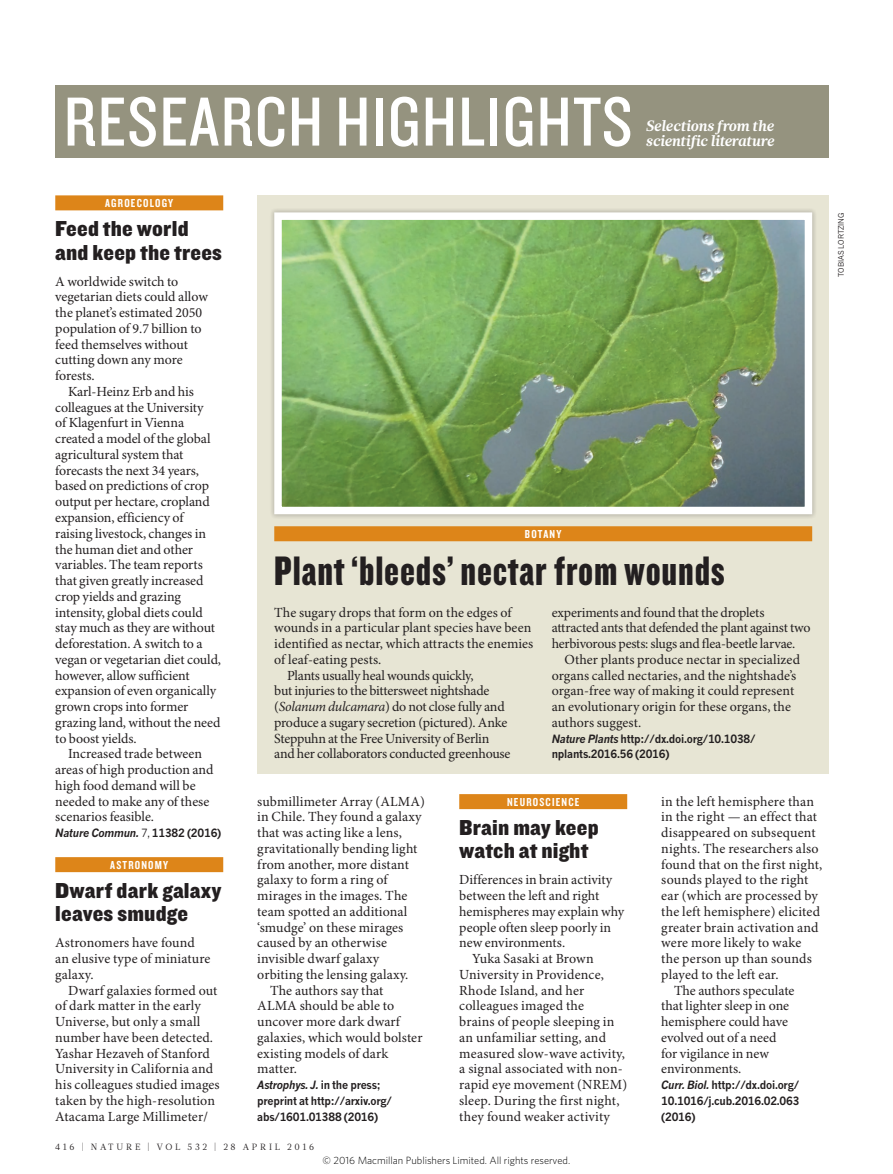
<style>
.page{position:relative;width:893px;height:1174px;background:#fff}
.page>*{position:absolute;margin:0;border:0;box-sizing:border-box;transform-origin:0 0}
.t1{font:72px "Knockout 29 Junior Ltweight";letter-spacing:.02em;color:#fff}
.BRIEFS_BOX_HEAD{font:42.75px "Knockout 69 Full Liteweight";letter-spacing:.02em;color:#231f20}
.RES_HIGH_HEAD_15{font:22.5px/23.7px "Knockout 71 Full Middlewt";letter-spacing:.01em;color:#231f20}
.t2{font:italic 700 15px/15px "Glosa Math";letter-spacing:-.005em;color:#fff}
.BODY_TEXT_R_L_INDENT{font:13.95px/15.8px "Minion Pro";color:#231f20}
.BODY_TEXT_R_L_1ST_PA{font:13.95px/15.8px "Minion Pro";color:#231f20}
.BODY_TEXT_R_L_INDENT-2{font:13.95px/15.8px "Minion Pro";letter-spacing:-.02em;color:#231f20}
.BRIEFS_SUBJECT_STRAP{font:12px "Knockout 49 Liteweight";letter-spacing:.1em;color:#fff}
.BRIEFS_PAPER{font:700 11.25px/15.8px "News Gothic MTOT";letter-spacing:-.02em;color:#231f20;scale:.95 1}
.BRIEFS_PAPER-2{font:italic 700 11.25px "News Gothic MTOT";letter-spacing:-.02em;color:#231f20;scale:.95 1}
.t3{font:300 10.5px "Whitney";color:#000}
.t4{font:9px "Glosa Math";letter-spacing:.3em;color:#231f20}
.PIC_CREDIT{font:7.5px "News Gothic MTOT";color:#231f20}
.s1{font-weight:400;font-style:normal}
.s2{font-style:normal}
.s3{font-style:italic}
</style>
<div class="page">
<div style="left:257px;top:195px;width:572px;height:579px;background:#e7e5d4"></div>
<div style="left:269px;top:208px;width:548px;height:311px;background:#d4d2c5"></div>
<img style="left:283px;top:221px;width:520px;height:284px">
<div style="left:274px;top:212px;width:538px;height:302px;border:8px solid #fff"></div>
<div style="left:274px;top:526px;width:538px;height:15px;background:#dd8519"></div>
<div style="left:55px;top:857px;width:168px;height:15px;background:#dd8519"></div>
<div style="left:55px;top:195px;width:168px;height:15px;background:#dd8519"></div>
<div style="left:459px;top:794px;width:168px;height:15px;background:#dd8519"></div>
<div style="left:55px;top:85px;width:774px;height:72px;background:#95937f"></div>
<h1 class="t1" style="left:64px;top:75px;width:570px">RESEARCH HIGHLIGHTS</h1>
<p class="t2" style="left:646px;top:118px;width:130px">Selections from the scientific literature</p>
<p class="BRIEFS_SUBJECT_STRAP" style="left:105px;top:195px;width:69px">AGROECOLOGY</p>
<p class="RES_HIGH_HEAD_15" style="left:55px;top:216px;width:168px">Feed the world and keep the trees</p>
<p class="BODY_TEXT_R_L_1ST_PA" style="left:55px;top:274px;width:154px">A worldwide switch to vegetarian diets could allow the planet’s estimated 2050 population of 9.7 billion to feed themselves without cutting down any more forests.</p>
<p class="BODY_TEXT_R_L_INDENT" style="left:55px;top:384px;width:167px;text-indent:13px">Karl-Heinz Erb and his colleagues at the University<br>of Klagenfurt in Vienna created a model of the global agricultural system that forecasts the next 34 years, based on predictions of crop output per hectare, cropland expansion, efficiency of raising livestock, changes in the human diet and other variables. The team reports that given greatly increased crop yields and grazing intensity, global diets could stay much as they are without deforestation. A switch to a vegan or vegetarian diet could, however, allow sufficient expansion of even organically grown crops into former grazing land, without the need to boost yields.</p>
<p class="BODY_TEXT_R_L_INDENT" style="left:55px;top:746px;width:160px;text-indent:13px">Increased trade between areas of high production and high food demand will be needed to make any of these scenarios feasible.</p>
<p class="BRIEFS_PAPER-2" style="left:55px;top:826px;width:176px">Nature Commun. <span class="s1">7,</span> <span class="s2">11382 (2016)</span></p>
<p class="BRIEFS_SUBJECT_STRAP" style="left:110px;top:857px;width:60px">ASTRONOMY</p>
<p class="RES_HIGH_HEAD_15" style="left:55px;top:877px;width:168px">Dwarf dark galaxy leaves smudge</p>
<p class="BODY_TEXT_R_L_1ST_PA" style="left:55px;top:935px;width:157px">Astronomers have found an elusive type of miniature galaxy.</p>
<p class="BODY_TEXT_R_L_INDENT" style="left:55px;top:983px;width:166px;text-indent:13px">Dwarf galaxies formed out of dark matter in the early<br>Universe, but only a small number have been detected.<br>Yashar Hezaveh of Stanford<br>University in California and his colleagues studied images taken by the high-resolution<br>Atacama Large Millimeter/</p>
<p class="BRIEFS_SUBJECT_STRAP" style="left:525px;top:526px;width:38px">BOTANY</p>
<p class="BRIEFS_BOX_HEAD" style="left:274px;top:544px;width:452px">Plant ‘bleeds’ nectar from wounds</p>
<p class="BODY_TEXT_R_L_1ST_PA" style="left:274px;top:605px;width:261px">The sugary drops that form on the edges of wounds in a particular plant species have been identified as nectar, which attracts the enemies of leaf-eating pests.</p>
<p class="BODY_TEXT_R_L_INDENT-2" style="left:274px;top:668px;width:238px;text-indent:13px">Plants usually heal wounds quickly,<br>but injuries to the bittersweet nightshade (<span class="s3">Solanum dulcamara</span>) do not close fully and produce a sugary secretion (pictured). Anke Steppuhn at the Free University of Berlin and her collaborators conducted greenhouse</p>
<p class="BODY_TEXT_R_L_INDENT" style="left:552px;top:605px;width:260px">experiments and found that the droplets attracted ants that defended the plant against two herbivorous pests: slugs and flea-beetle larvae.</p>
<p class="BODY_TEXT_R_L_INDENT" style="left:552px;top:652px;width:250px;text-indent:13px">Other plants produce nectar in specialized organs called nectaries, and the nightshade’s organ-free way of making it could represent an evolutionary origin for these organs, the authors suggest.</p>
<p class="BRIEFS_PAPER" style="left:552px;top:730px;width:216px"><span class="s3">Nature Plants</span> http://dx.doi.org/10.1038/ nplants.2016.56 (2016)</p>
<p class="BODY_TEXT_R_L_INDENT" style="left:257px;top:794px;width:169px">submillimeter Array (ALMA) in Chile. They found a galaxy that was acting like a lens, gravitationally bending light from another, more distant galaxy to form a ring of mirages in the images. The team spotted an additional ‘smudge’ on these mirages caused by an otherwise invisible dwarf galaxy orbiting the lensing galaxy.</p>
<p class="BODY_TEXT_R_L_INDENT" style="left:257px;top:983px;width:167px;text-indent:13px">The authors say that<br>ALMA should be able to uncover more dark dwarf galaxies, which would bolster existing models of dark matter.</p>
<p class="BRIEFS_PAPER" style="left:257px;top:1077px;width:143px"><span class="s3">Astrophys. J.</span> in the press; preprint at http://arxiv.org/ abs/1601.01388 (2016)</p>
<p class="BRIEFS_SUBJECT_STRAP" style="left:507px;top:794px;width:74px">NEUROSCIENCE</p>
<p class="RES_HIGH_HEAD_15" style="left:459px;top:814px;width:141px">Brain may keep watch at night</p>
<p class="BODY_TEXT_R_L_1ST_PA" style="left:459px;top:872px;width:167px">Differences in brain activity between the left and right hemispheres may explain why people often sleep poorly in new environments.</p>
<p class="BODY_TEXT_R_L_INDENT" style="left:459px;top:951px;width:169px;text-indent:13px">Yuka Sasaki at Brown<br>University in Providence,<br>Rhode Island, and her colleagues imaged the<br>brains of people sleeping in an unfamiliar setting, and measured slow-wave activity, a signal associated with non&shy;rapid eye movement (NREM) sleep. During the first night, they found weaker activity</p>
<p class="BODY_TEXT_R_L_INDENT" style="left:661px;top:794px;width:163px">in the left hemisphere than in the right — an effect that disappeared on subsequent nights. The researchers also found that on the first night, sounds played to the right ear (which are processed by the left hemisphere) elicited greater brain activation and were more likely to wake the person up than sounds played to the left ear.</p>
<p class="BODY_TEXT_R_L_INDENT" style="left:661px;top:983px;width:135px;text-indent:13px">The authors speculate that lighter sleep in one hemisphere could have evolved out of a need for vigilance in new environments.</p>
<p class="BRIEFS_PAPER" style="left:661px;top:1077px;width:147px;text-align:justify"><span class="s3">Curr. Biol.</span> http://dx.doi.org/ 10.1016/j.cub.2016.02.063 (2016)</p>
<p class="t4" style="left:55px;top:1141px;width:260px">416 | NATURE | VOL 532 | 28 APRIL 2016</p>
<p class="t3" style="left:323px;top:1153px;width:249px">© 2016 Macmillan Publishers Limited. All rights reserved.</p>
<p class="PIC_CREDIT" style="left:836px;top:277px;width:66px;rotate:-90deg">TOBIAS LORTZING</p>
</div>
